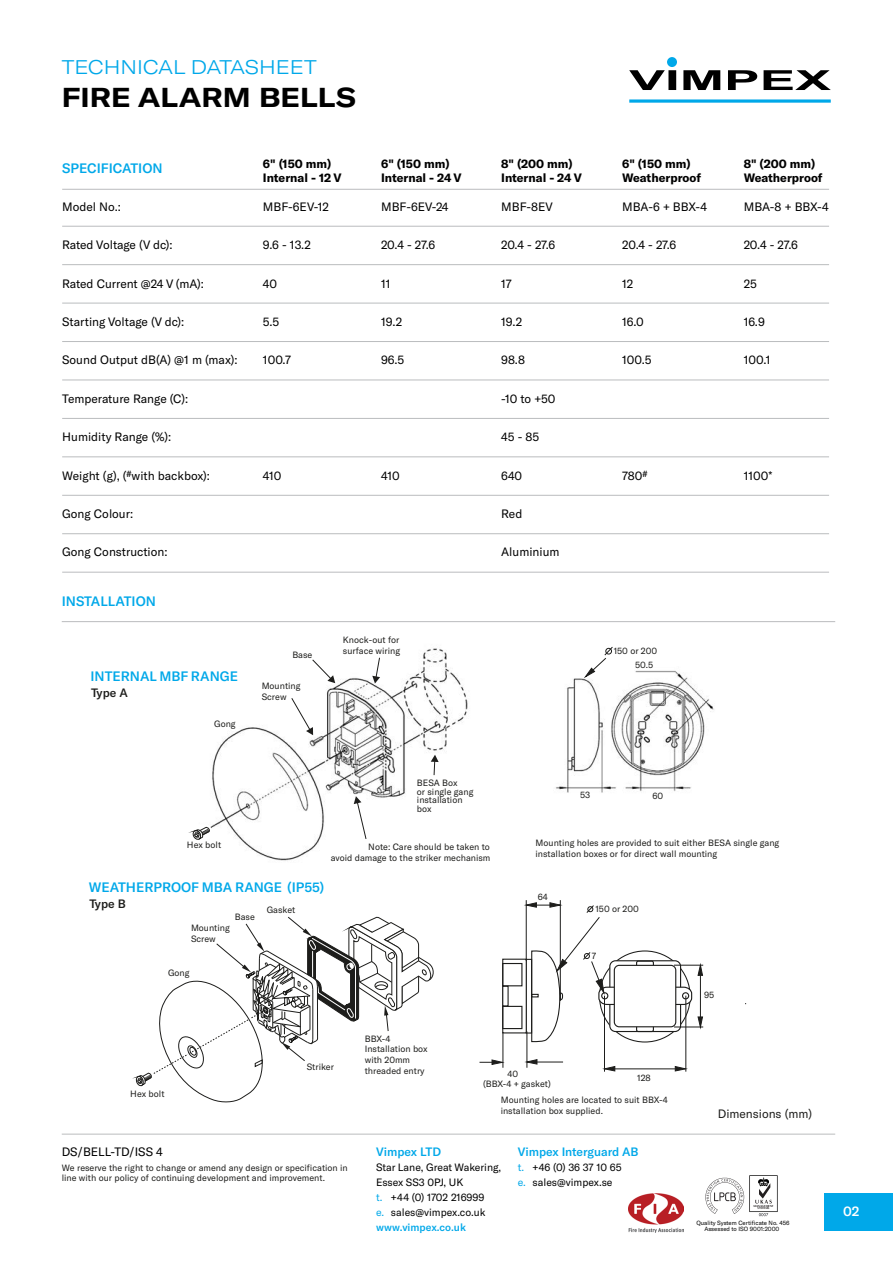
<style>
.page{position:relative;width:893px;height:1263px;background:#fff}
.page>*{position:absolute;margin:0;border:0;box-sizing:border-box;transform-origin:0 0}
.t1{font:700 expanded 27px "GT America";color:#000}
.t2{font:300 expanded 19.5px "GT America";color:#00a8e9}
.t3{font:500 13.5px "GT America";color:#00a8e9}
.t4{font:500 13.5px "GT America";color:#fff}
.t5{font:12px "GT America";color:#000}
.t6{font:700 12px/14.4px "GT America";color:#000}
.t7{font:500 12px "GT America";color:#00a8e9}
.t8{font:12px "GT America";color:#1d1d1b}
.t9{font:500 12px "GT America";color:#1d1d1b}
.t10{font:10.5px/15px "GT America";color:#000}
.t11{font:9px/10.8px "GT America";color:#1d1d1b}
.t12{font:6px/6.1px "GT America";color:#000;text-align:center}
.t13{font:700 3px/2.7px "Optima";letter-spacing:-.015em;color:#231f20;text-align:center}
.s1{color:#00a8e9}
.s2{font-weight:500;color:#00a8e9}
</style>
<div class="page">
<div style="left:824px;top:1193px;width:69px;height:37px;background:#00a8e9"></div>
<svg style="left:629px;top:70px;width:202px;height:20px"></svg>
<svg style="left:629px;top:99px;width:202px;height:4px"></svg>
<div style="left:667px;top:57px;width:10px;height:10px;background:#00a8e9;border-radius:50%"></div>
<hr style="left:62px;top:226px;width:767px;height:1px;background:#babcbe">
<hr style="left:62px;top:264px;width:767px;height:1px;background:#babcbe">
<hr style="left:62px;top:303px;width:767px;height:1px;background:#babcbe">
<hr style="left:62px;top:341px;width:767px;height:1px;background:#babcbe">
<hr style="left:62px;top:380px;width:767px;height:1px;background:#babcbe">
<hr style="left:62px;top:418px;width:767px;height:1px;background:#babcbe">
<hr style="left:62px;top:456px;width:767px;height:1px;background:#babcbe">
<hr style="left:62px;top:495px;width:767px;height:1px;background:#babcbe">
<hr style="left:62px;top:533px;width:767px;height:1px;background:#babcbe">
<hr style="left:62px;top:572px;width:767px;height:1px;background:#babcbe">
<hr style="left:62px;top:189px;width:767px;height:1px;background:#babcbe">
<hr style="left:62px;top:621px;width:773px;height:1px;background:#babcbe">
<img style="left:555px;top:670px;width:159px;height:123px">
<img style="left:210px;top:648px;width:258px;height:213px">
<svg style="left:585px;top:646px;width:28px;height:31px"></svg>
<svg style="left:354px;top:796px;width:12px;height:43px"></svg>
<svg style="left:431px;top:755px;width:8px;height:20px"></svg>
<svg style="left:291px;top:698px;width:22px;height:37px"></svg>
<svg style="left:312px;top:659px;width:23px;height:24px"></svg>
<svg style="left:372px;top:657px;width:8px;height:26px"></svg>
<div style="left:189px;top:824px;width:22px;height:16px;background:#fff;border-radius:5px"></div>
<svg style="left:188px;top:826px;width:22px;height:14px"></svg>
<hr style="left:526px;top:900px;width:1px;height:61px;background:#1d1d1b">
<hr style="left:560px;top:900px;width:1px;height:101px;background:#1d1d1b">
<hr style="left:503px;top:1032px;width:1px;height:36px;background:#1d1d1b">
<hr style="left:527px;top:1031px;width:1px;height:37px;background:#1d1d1b">
<svg style="left:479px;top:1059px;width:24px;height:6px"></svg>
<svg style="left:526px;top:1059px;width:37px;height:5px"></svg>
<div style="left:502px;top:986px;width:7px;height:20px;background:#fff;border:1px solid #1d1d1b"></div>
<hr style="left:613px;top:1068px;width:65px;height:1px;background:#1d1d1b">
<svg style="left:605px;top:1066px;width:10px;height:5px"></svg>
<svg style="left:675px;top:1066px;width:11px;height:5px"></svg>
<hr style="left:604px;top:996px;width:1px;height:76px;background:#1d1d1b">
<hr style="left:686px;top:996px;width:1px;height:76px;background:#1d1d1b">
<div style="left:502px;top:963px;width:20px;height:23px;border:1px solid #1d1d1b"></div>
<div style="left:502px;top:1006px;width:20px;height:23px;border:1px solid #1d1d1b"></div>
<svg style="left:526px;top:902px;width:177px;height:141px"></svg>
<svg style="left:132px;top:917px;width:302px;height:186px"></svg>
<hr style="left:62px;top:1134px;width:773px;height:1px;background:#babcbe">
<img style="left:628px;top:1194px;width:56px;height:38px">
<svg style="left:705px;top:1175px;width:73px;height:41px"></svg>
<h2 class="t2" style="left:62px;top:56px;width:257px">TECHNICAL DATASHEET</h2>
<h1 class="t1" style="left:62px;top:81px;width:296px">FIRE ALARM BELLS</h1>
<h3 class="t3" style="left:62px;top:160px;width:102px">SPECIFICATION</h3>
<h3 class="t5" style="left:62px;top:199px;width:60px">Model No.:</h3>
<h3 class="t5" style="left:62px;top:238px;width:112px">Rated Voltage (V dc):</h3>
<h3 class="t5" style="left:62px;top:276px;width:143px">Rated Current @24 V (mA):</h3>
<h3 class="t5" style="left:62px;top:315px;width:124px">Starting Voltage (V dc):</h3>
<h3 class="t5" style="left:62px;top:353px;width:177px">Sound Output dB(A) @1 m (max):</h3>
<h3 class="t5" style="left:62px;top:391px;width:128px">Temperature Range (C):</h3>
<h3 class="t5" style="left:62px;top:430px;width:110px">Humidity Range (%):</h3>
<h3 class="t5" style="left:62px;top:468px;width:149px">Weight (g), (<sup>#</sup>with backbox):</h3>
<h3 class="t5" style="left:62px;top:507px;width:73px">Gong Colour:</h3>
<h3 class="t5" style="left:62px;top:545px;width:107px">Gong Construction:</h3>
<h3 class="t3" style="left:62px;top:593px;width:96px">INSTALLATION</h3>
<h3 class="t6" style="left:263px;top:156px;width:80px">6" (150 mm)<br>Internal - 12 V</h3>
<h3 class="t5" style="left:263px;top:200px;width:67px">MBF-6EV-12</h3>
<h3 class="t5" style="left:263px;top:238px;width:50px">9.6 - 13.2</h3>
<h3 class="t5" style="left:263px;top:276px;width:16px">40</h3>
<h3 class="t5" style="left:263px;top:315px;width:18px">5.5</h3>
<h3 class="t5" style="left:263px;top:353px;width:29px">100.7</h3>
<h3 class="t5" style="left:263px;top:468px;width:20px">410</h3>
<h3 class="t6" style="left:381px;top:156px;width:82px">6" (150 mm)<br>Internal - 24 V</h3>
<h3 class="t5" style="left:381px;top:200px;width:69px">MBF-6EV-24</h3>
<h3 class="t5" style="left:381px;top:238px;width:56px">20.4 - 27.6</h3>
<h3 class="t5" style="left:381px;top:276px;width:11px">11</h3>
<h3 class="t5" style="left:381px;top:315px;width:23px">19.2</h3>
<h3 class="t5" style="left:381px;top:353px;width:25px">96.5</h3>
<h3 class="t5" style="left:381px;top:468px;width:20px">410</h3>
<h3 class="t3" style="left:90px;top:668px;width:149px">INTERNAL MBF RANGE</h3>
<h3 class="t9" style="left:91px;top:686px;width:38px">Type A</h3>
<p class="t11" style="left:214px;top:718px;width:23px">Gong</p>
<p class="t11" style="left:292px;top:650px;width:22px">Base</p>
<p class="t11" style="left:262px;top:681px;width:40px">Mounting<br>Screw</p>
<p class="t11" style="left:343px;top:635px;width:59px">Knock-out for surface wiring</p>
<h3 class="t6" style="left:501px;top:156px;width:82px">8" (200 mm)<br>Internal - 24 V</h3>
<h3 class="t5" style="left:501px;top:199px;width:53px">MBF-8EV</h3>
<h3 class="t5" style="left:501px;top:238px;width:56px">20.4 - 27.6</h3>
<h3 class="t5" style="left:501px;top:276px;width:12px">17</h3>
<h3 class="t5" style="left:501px;top:315px;width:23px">19.2</h3>
<h3 class="t5" style="left:501px;top:353px;width:25px">98.8</h3>
<h3 class="t5" style="left:501px;top:391px;width:56px">-10 to +50</h3>
<h3 class="t5" style="left:501px;top:430px;width:40px">45 - 85</h3>
<h3 class="t5" style="left:501px;top:468px;width:22px">640</h3>
<h3 class="t5" style="left:501px;top:507px;width:23px">Red</h3>
<h3 class="t5" style="left:501px;top:545px;width:60px">Aluminium</h3>
<h3 class="t6" style="left:622px;top:156px;width:80px">6" (150 mm)<br>Weatherproof</h3>
<h3 class="t5" style="left:622px;top:199px;width:86px">MBA-6 + BBX-4</h3>
<h3 class="t5" style="left:622px;top:238px;width:56px">20.4 - 27.6</h3>
<h3 class="t5" style="left:622px;top:276px;width:13px">12</h3>
<h3 class="t5" style="left:622px;top:315px;width:23px">16.0</h3>
<h3 class="t5" style="left:622px;top:353px;width:31px">100.5</h3>
<h3 class="t5" style="left:622px;top:468px;width:27px">780<sup>#</sup></h3>
<p class="t11" style="left:614px;top:646px;width:45px">150 or 200</p>
<p class="t11" style="left:635px;top:660px;width:20px">50.5</p>
<h3 class="t6" style="left:744px;top:156px;width:80px">8" (200 mm)<br>Weatherproof</h3>
<h3 class="t5" style="left:744px;top:199px;width:86px">MBA-8 + BBX-4</h3>
<h3 class="t5" style="left:744px;top:238px;width:56px">20.4 - 27.6</h3>
<h3 class="t5" style="left:744px;top:276px;width:15px">25</h3>
<h3 class="t5" style="left:744px;top:315px;width:23px">16.9</h3>
<h3 class="t5" style="left:744px;top:353px;width:28px">100.1</h3>
<h3 class="t5" style="left:744px;top:468px;width:30px">1100*</h3>
<p class="t11" style="left:187px;top:839px;width:36px">Hex bolt</p>
<p class="t11" style="left:417px;top:779px;width:58px;line-height:8.6px">BESA Box<br>or single gang installation box</p>
<p class="t11" style="left:331px;top:841px;width:161px;text-align:right">Note: Care should be taken to<br>avoid damage to the striker mechanism</p>
<h3 class="t3" style="left:89px;top:879px;width:237px">WEATHERPROOF MBA RANGE (IP55)</h3>
<h3 class="t9" style="left:90px;top:896px;width:38px">Type B</h3>
<p class="t11" style="left:267px;top:904px;width:30px">Gasket</p>
<p class="t11" style="left:235px;top:911px;width:22px">Base</p>
<p class="t11" style="left:191px;top:922px;width:40px">Mounting<br>Screw</p>
<p class="t11" style="left:168px;top:967px;width:23px">Gong</p>
<p class="t11" style="left:580px;top:789px;width:12px">53</p>
<p class="t11" style="left:652px;top:790px;width:12px">60</p>
<p class="t11" style="left:536px;top:837px;width:245px">Mounting holes are provided to suit either BESA single gang installation boxes or for direct wall mounting</p>
<p class="t11" style="left:538px;top:892px;width:12px">64</p>
<p class="t11" style="left:595px;top:904px;width:45px">150 or 200</p>
<p class="t11" style="left:592px;top:950px;width:6px">7</p>
<p class="t11" style="left:704px;top:989px;width:12px">95</p>
<p class="t11" style="left:130px;top:1088px;width:36px">Hex bolt</p>
<h3 class="t5" style="left:62px;top:1145px;width:103px">DS/BELL-TD/ISS 4</h3>
<p class="t11" style="left:307px;top:1061px;width:29px">Striker</p>
<p class="t11" style="left:62px;top:1162px;width:287px;line-height:10.2px">We reserve the right to change or amend any design or specification in line with our policy of continuing development and improvement.</p>
<p class="t11" style="left:365px;top:1033px;width:64px">BBX-4<br>Installation box with 20mm threaded entry</p>
<p class="t11" style="left:483px;top:1068px;width:69px;text-indent:24px">40<br>(BBX-4 + gasket)</p>
<p class="t11" style="left:637px;top:1072px;width:15px">128</p>
<p class="t11" style="left:501px;top:1094px;width:168px">Mounting holes are located to suit BBX-4 installation box supplied.</p>
<h3 class="t7" style="left:376px;top:1145px;width:66px">Vimpex LTD</h3>
<p class="t10" style="left:376px;top:1160px;width:127px">Star Lane, Great Wakering,<br>Essex SS3 0PJ, UK<br><span class="s1">t.</span> +44 (0) 1702 216999<br><span class="s1">e.</span> sales@vimpex.co.uk <span class="s2">www.vimpex.co.uk</span></p>
<h3 class="t7" style="left:518px;top:1145px;width:122px">Vimpex Interguard AB</h3>
<p class="t10" style="left:518px;top:1160px;width:105px"><span class="s1">t.</span> +46 (0) 36 37 10 65 <span class="s1">e.</span> sales@vimpex.se</p>
<h3 class="t8" style="left:718px;top:1107px;width:96px">Dimensions (mm)</h3>
<p class="t13" style="left:753px;top:1204px;width:22px">MANAGEMENT<br>SYSTEMS</p>
<p class="t12" style="left:696px;top:1220px;width:95px">Quality System Certificate No. 456<br>Assessed to ISO 9001:2000</p>
<h3 class="t4" style="left:843px;top:1203px;width:18px">02</h3>
</div>
